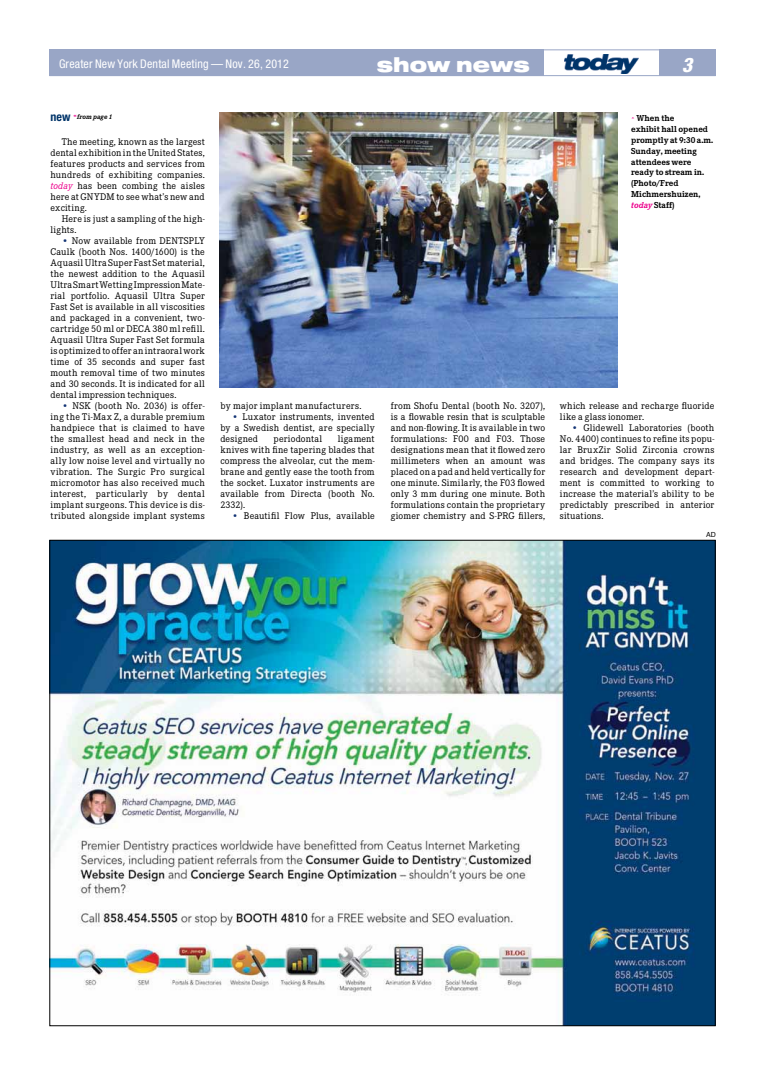
<style>
.page{position:relative;width:765px;height:1080px;background:#fff}
.page>*{position:absolute;margin:0;border:0;box-sizing:border-box;transform-origin:0 0}
.t1{font:900 expanded 20px "Helvetica Neue";color:#fff}
.t2{font:italic 800 condensed 20px "Helvetica Neue";color:#fff}
.t3{font:condensed 12px "Helvetica Neue";letter-spacing:.015em;color:#fff}
.t4{font:10px/11px "Corporate E";letter-spacing:.02em;color:#000;text-align:justify}
.t5{font:700 9px/10.8px "Corporate E";color:#000}
.t6{font:italic 700 7px "Corporate E";color:#000}
.t7{font:7px "Helvetica";color:#000}
.s1{font-family:"Helvetica Neue";font-style:normal;font-stretch:condensed;font-size:12px;color:#003469}
.s2{font-style:italic;color:#ec008c}
.s3{color:#153676}
</style>
<div class="page">
<div style="left:49px;top:49px;width:666px;height:27px;border:1px solid #99a6c6"></div>
<div style="left:50px;top:50px;width:494px;height:26px;background:#99a6c6"></div>
<div style="left:659px;top:50px;width:57px;height:26px;background:#99a6c6"></div>
<img style="left:564px;top:54px;width:74px;height:20px">
<img style="left:52px;top:542px;width:662px;height:482px">
<img style="left:219px;top:112px;width:399px;height:275px">
<p class="t3" style="left:59px;top:57px;width:231px">Greater New York Dental Meeting — Nov. 26, 2012</p>
<h1 class="t1" style="left:377px;top:52px;width:155px">show news</h1>
<h1 class="t2" style="left:682px;top:53px;width:12px">3</h1>
<p class="t6" style="left:50px;top:113px;width:63px"><span class="s1">new</span> from page 1</p>
<p class="t5" style="left:631px;top:113px;width:84px;text-indent:5px">When the<br>exhibit hall opened promptly at 9:30 a.m.<br>Sunday, meeting attendees were ready to stream in. (Photo/Fred<br>Michmershuizen, <span class="s2">today</span> Staff)</p>
<p class="t4" style="left:50px;top:137px;width:156px;text-indent:11px">The meeting, known as the largest dental exhibition in the United States, features products and services from hundreds of exhibiting companies. <span class="s2">today</span> has been combing the aisles here at GNYDM to see what’s new and exciting.</p>
<p class="t4" style="left:50px;top:214px;width:156px;text-indent:11px">Here is just a sampling of the high&shy;lights.</p>
<p class="t4" style="left:50px;top:236px;width:156px;text-indent:11px"><span class="s3">•</span> Now available from DENTSPLY Caulk (booth Nos. 1400/1600) is the Aquasil Ultra Super Fast Set material, the newest addition to the Aquasil Ultra Smart Wetting Impression Mate&shy;rial portfolio. Aquasil Ultra Super Fast Set is available in all viscosities and packaged in a convenient, two&shy;cartridge 50 ml or DECA 380 ml refill.<br>Aquasil Ultra Super Fast Set formula is optimized to offer an intraoral work time of 35 seconds and super fast mouth removal time of two minutes and 30 seconds. It is indicated for all dental impression techniques.</p>
<p class="t4" style="left:50px;top:401px;width:156px;text-indent:11px"><span class="s3">•</span> NSK (booth No. 2036) is offer&shy;ing the Ti-Max Z, a durable premium handpiece that is claimed to have the smallest head and neck in the industry, as well as an exception&shy;ally low noise level and virtually no vibration. The Surgic Pro surgical micromotor has also received much interest, particularly by dental implant surgeons. This device is dis&shy;tributed alongside implant systems</p>
<p class="t4" style="left:220px;top:401px;width:143px">by major implant manufacturers.</p>
<p class="t4" style="left:391px;top:401px;width:156px">from Shofu Dental (booth No. 3207), is a flowable resin that is sculptable and non-flowing. It is available in two formulations: F00 and F03. Those designations mean that it flowed zero millimeters when an amount was placed on a pad and held vertically for one minute. Similarly, the F03 flowed only 3 mm during one minute. Both formulations contain the proprietary giomer chemistry and S-PRG fillers,</p>
<p class="t4" style="left:560px;top:401px;width:156px">which release and recharge fluoride like a glass ionomer.</p>
<p class="t4" style="left:220px;top:412px;width:156px;text-indent:11px"><span class="s3">•</span> Luxator instruments, invented by a Swedish dentist, are specially designed</p>
<p class="t4" style="left:560px;top:423px;width:156px;text-indent:11px"><span class="s3">•</span> Glidewell Laboratories (booth No. 4400) continues to refine its popu&shy;lar BruxZir Solid Zirconia crowns and bridges. The company says its research and development depart&shy;ment is committed to working to increase the material’s ability to be predictably prescribed in anterior situations.</p>
<p class="t7" style="left:706px;top:529px;width:11px">AD</p>
<p class="t4" style="left:220px;top:434px;width:156px;text-indent:117px">ligament knives with fine tapering blades that compress the alveolar, cut the mem&shy;brane and gently ease the tooth from the socket. Luxator instruments are available from Directa (booth No.<br>2332).</p>
<p class="t4" style="left:232px;top:511px;width:145px"><span class="s3">•</span> Beautifil Flow Plus, available</p>
<p class="t4" style="left:274px;top:434px;width:50px">periodontal</p>
</div>
